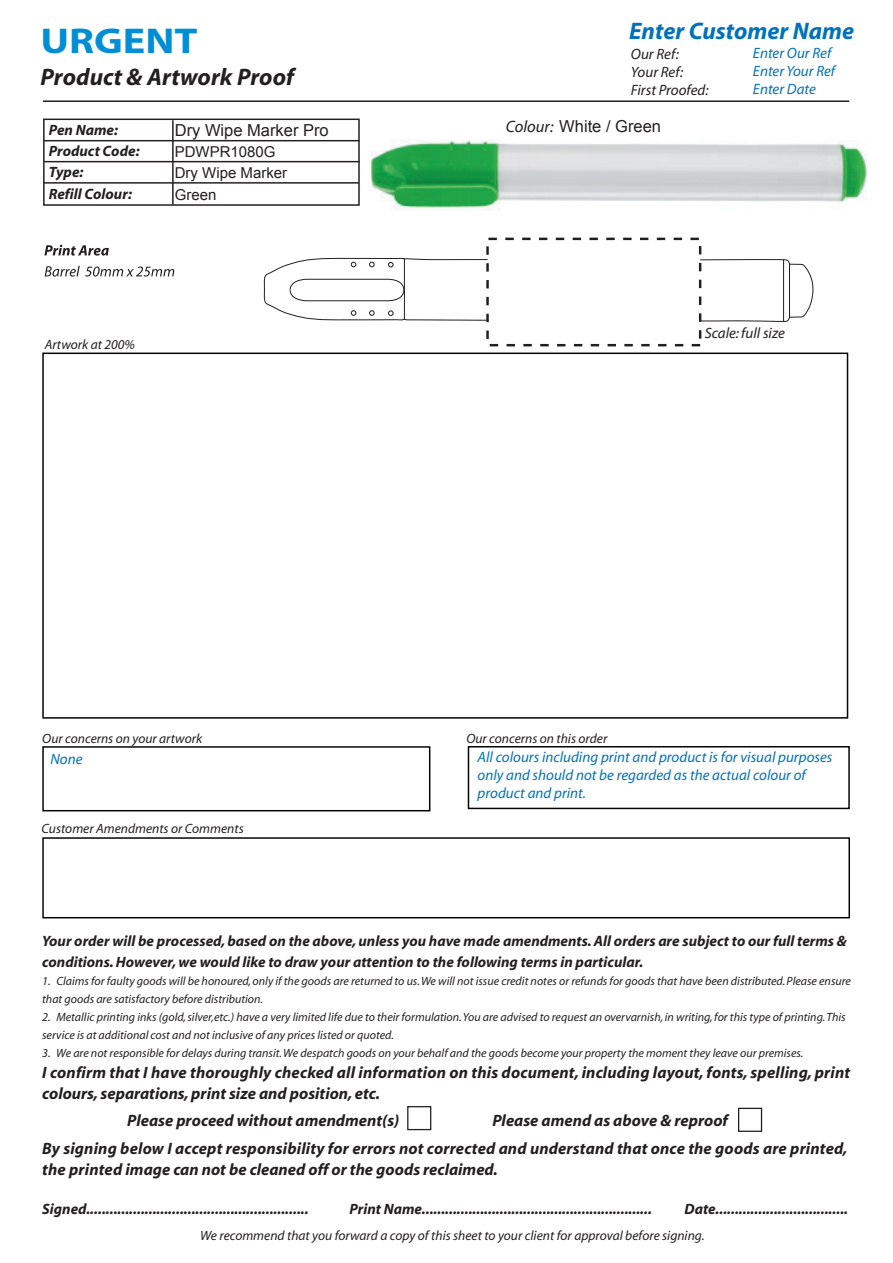
<style>
.page{position:relative;width:893px;height:1263px;background:#fff}
.page>*{position:absolute;margin:0;border:0;box-sizing:border-box;transform-origin:0 0}
.t1{font:700 36px "Myriad";color:#008fd5;scale:1.17 1}
.t2{font:italic 700 24px "Myriad";color:#231f20}
.t3{font:italic 700 24px "Myriad";color:#0072bc}
.t4{font:italic 700 16.5px/21px "Myriad";letter-spacing:.01em;color:#231f20}
.t5{font:16.5px "Arial";color:#231f20}
.t6{font:italic 700 15px/21.3px "Myriad";color:#231f20}
.t7{font:italic 15px/18px "Myriad";color:#0072bc}
.t8{font:italic 15px/18px "Myriad";color:#231f20}
.t9{font:15px/21.3px "Arial";color:#231f20}
.t10{font:italic 13.5px "Myriad";color:#231f20}
.t11{font:italic 12px/18px "Myriad";color:#231f20}
.s1{font-family:"Myriad";font-style:italic}
</style>
<div class="page">
<hr style="left:43px;top:100px;width:806px;height:2px;background:#231f20">
<div style="left:43px;top:119px;width:317px;height:87px;border:1px solid #231f20"></div>
<hr style="left:172px;top:120px;width:2px;height:85px;background:#231f20">
<hr style="left:44px;top:140px;width:315px;height:1px;background:#231f20">
<hr style="left:44px;top:161px;width:316px;height:1px;background:#231f20">
<hr style="left:44px;top:182px;width:315px;height:2px;background:#231f20">
<svg style="left:42px;top:352px;width:807px;height:367px"></svg>
<div style="left:42px;top:746px;width:388px;height:65px;border:2px solid #050504"></div>
<div style="left:468px;top:746px;width:382px;height:63px;border:2px solid #050504"></div>
<div style="left:42px;top:837px;width:808px;height:81px;border:2px solid #050504"></div>
<div style="left:407px;top:1106px;width:24px;height:24px;background:#fff;border:1px solid #231f20"></div>
<svg style="left:44px;top:245px;width:65px;height:11px"></svg>
<svg style="left:45px;top:266px;width:129px;height:11px"></svg>
<div style="left:738px;top:1108px;width:24px;height:24px;background:#fff;border:1px solid #231f20"></div>
<svg style="left:263px;top:257px;width:550px;height:65px"></svg>
<img style="left:372px;top:140px;width:495px;height:68px">
<div style="left:486px;top:238px;width:215px;height:108px;background:#fff;border:2px dashed #231f20"></div>
<h1 class="t1" style="left:41px;top:22px;width:136px">URGENT</h1>
<h2 class="t2" style="left:41px;top:65px;width:255px">Product &amp; Artwork Proof</h2>
<p class="t6" style="left:49px;top:120px;width:92px">Pen Name:<br>Product Code:<br>Type:<br>Refill Colour:</p>
<h3 class="t5" style="left:175px;top:119px;width:156px">Dry Wipe Marker Pro</h3>
<p class="t9" style="left:175px;top:141px;width:114px">PDWPR1080G<br>Dry Wipe Marker<br>Green</p>
<p class="t10" style="left:45px;top:338px;width:92px">Artwork at 200%</p>
<h2 class="t3" style="left:629px;top:19px;width:226px">Enter Customer Name</h2>
<p class="t8" style="left:631px;top:45px;width:79px">Our Ref:<br>Your Ref:<br>First Proofed:</p>
<p class="t7" style="left:753px;top:45px;width:84px">Enter Our Ref<br>Enter Your Ref<br>Enter Date</p>
<h3 class="t5" style="left:506px;top:116px;width:157px"><span class="s1">Colour:</span> White / Green</h3>
<p class="t8" style="left:705px;top:325px;width:82px">Scale: full size</p>
<p class="t10" style="left:42px;top:732px;width:161px">Our concerns on your artwork</p>
<p class="t10" style="left:466px;top:732px;width:142px">Our concerns on this order</p>
<p class="t7" style="left:50px;top:751px;width:34px">None</p>
<p class="t10" style="left:42px;top:822px;width:204px">Customer Amendments or Comments</p>
<p class="t7" style="left:478px;top:748px;width:356px">All colours including print and product is for visual purposes only and should not be regarded as the actual colour of product and print.</p>
<p class="t6" style="left:42px;top:931px;width:806px">Your order will be processed, based on the above, unless you have made amendments. All orders are subject to our full terms &amp; conditions. However, we would like to draw your attention to the following terms in particular.</p>
<p class="t11" style="left:42px;top:972px;width:810px">1. Claims for faulty goods will be honoured, only if the goods are returned to us. We will not issue credit notes or refunds for goods that have been distributed. Please ensure that goods are satisfactory before distribution.</p>
<p class="t11" style="left:42px;top:1008px;width:805px">2. Metallic printing inks (gold, silver,etc.) have a very limited life due to their formulation. You are advised to request an overvarnish, in writing, for this type of printing. This service is at additional cost and not inclusive of any prices listed or quoted.</p>
<p class="t11" style="left:42px;top:1044px;width:763px">3. We are not responsible for delays during transit. We despatch goods on your behalf and the goods become your property the moment they leave our premises.</p>
<h3 class="t4" style="left:42px;top:1062px;width:810px">I confirm that I have thoroughly checked all information on this document, including layout, fonts, spelling, print colours, separations, print size and position, etc.</h3>
<h3 class="t4" style="left:127px;top:1110px;width:274px">Please proceed without amendment(s)</h3>
<h3 class="t4" style="left:42px;top:1107px;width:807px;line-height:28.5px;text-indent:450px">Please amend as above &amp; reproof<br>By signing below I accept responsibility for errors not corrected and understand that once the goods are printed,</h3>
<h3 class="t4" style="left:42px;top:1160px;width:457px">the printed image can not be cleaned off or the goods reclaimed.</h3>
<p class="t6" style="left:42px;top:1199px;width:268px">Signed.........................................................</p>
<p class="t6" style="left:349px;top:1199px;width:304px">Print Name...........................................................</p>
<p class="t6" style="left:684px;top:1199px;width:165px">Date..................................</p>
<p class="t10" style="left:200px;top:1229px;width:506px">We recommend that you forward a copy of this sheet to your client for approval before signing.</p>
</div>
